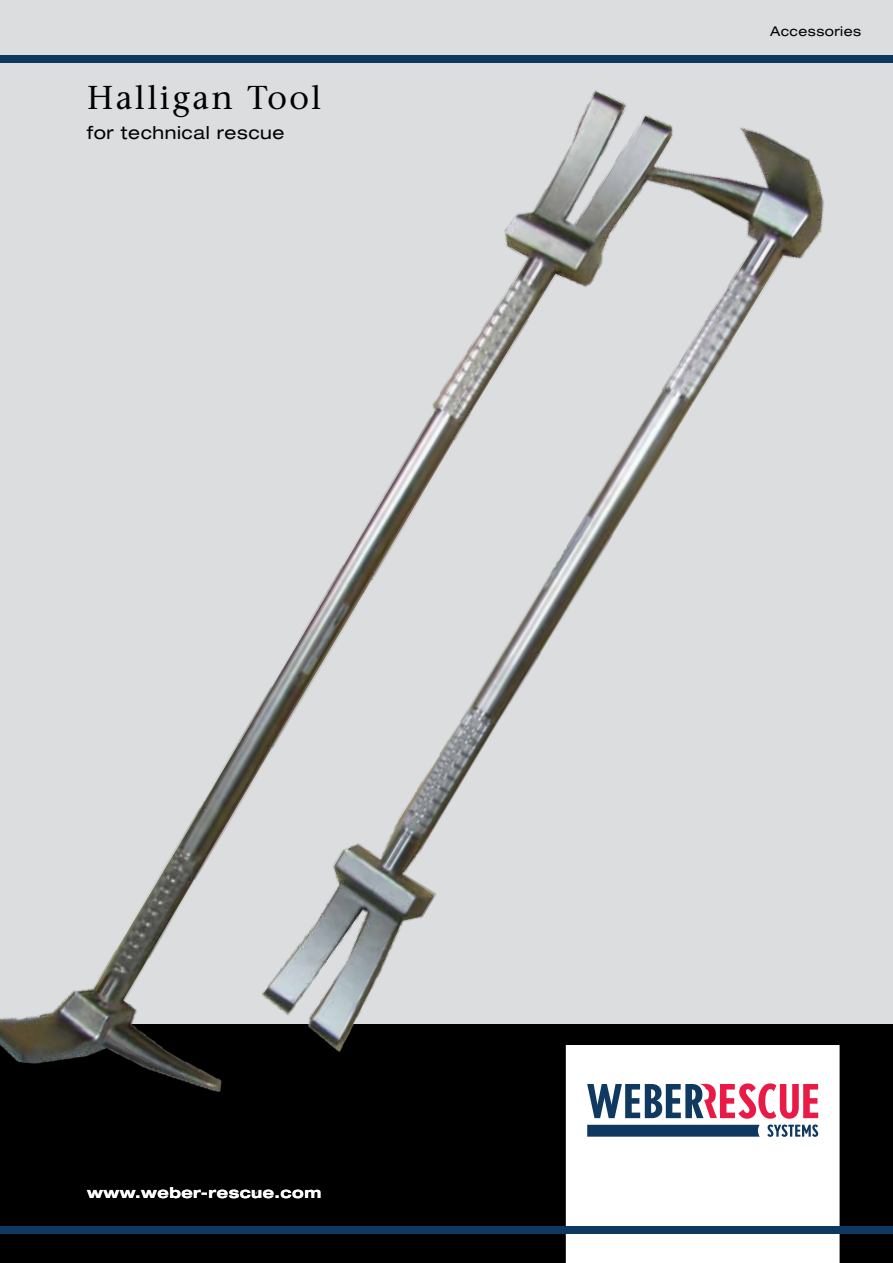
<style>
.page{position:relative;width:893px;height:1263px;background:#fff}
.page>*{position:absolute;margin:0;border:0;box-sizing:border-box;transform-origin:0 0}
.t1{font:500 33px "Stone Serif Std";letter-spacing:.07em;color:#000}
.t2{font:expanded 18px "Helvetica Neue LT Pro";letter-spacing:.03em;color:#000}
.t3{font:700 expanded 15px "Helvetica Neue LT Pro";letter-spacing:.03em;color:#fff}
.t4{font:expanded 13.5px "Helvetica Neue LT Pro";letter-spacing:.03em;color:#000}
</style>
<div class="page">
<div style="left:0;top:1025px;width:893px;height:238px;background:#000"></div>
<div style="left:566px;top:1202px;width:274px;height:61px;background:#fff"></div>
<div style="left:0;top:1226px;width:893px;height:7px;background:#0e3860"></div>
<img style="left:0;top:0;width:883px;height:1202px">
<h1 class="t1" style="left:87px;top:78px;width:236px">Halligan Tool</h1>
<p class="t2" style="left:87px;top:122px;width:199px">for technical rescue</p>
<p class="t3" style="left:87px;top:1183px;width:236px">www.weber-rescue.com</p>
<p class="t4" style="left:770px;top:23px;width:93px">Accessories</p>
</div>
